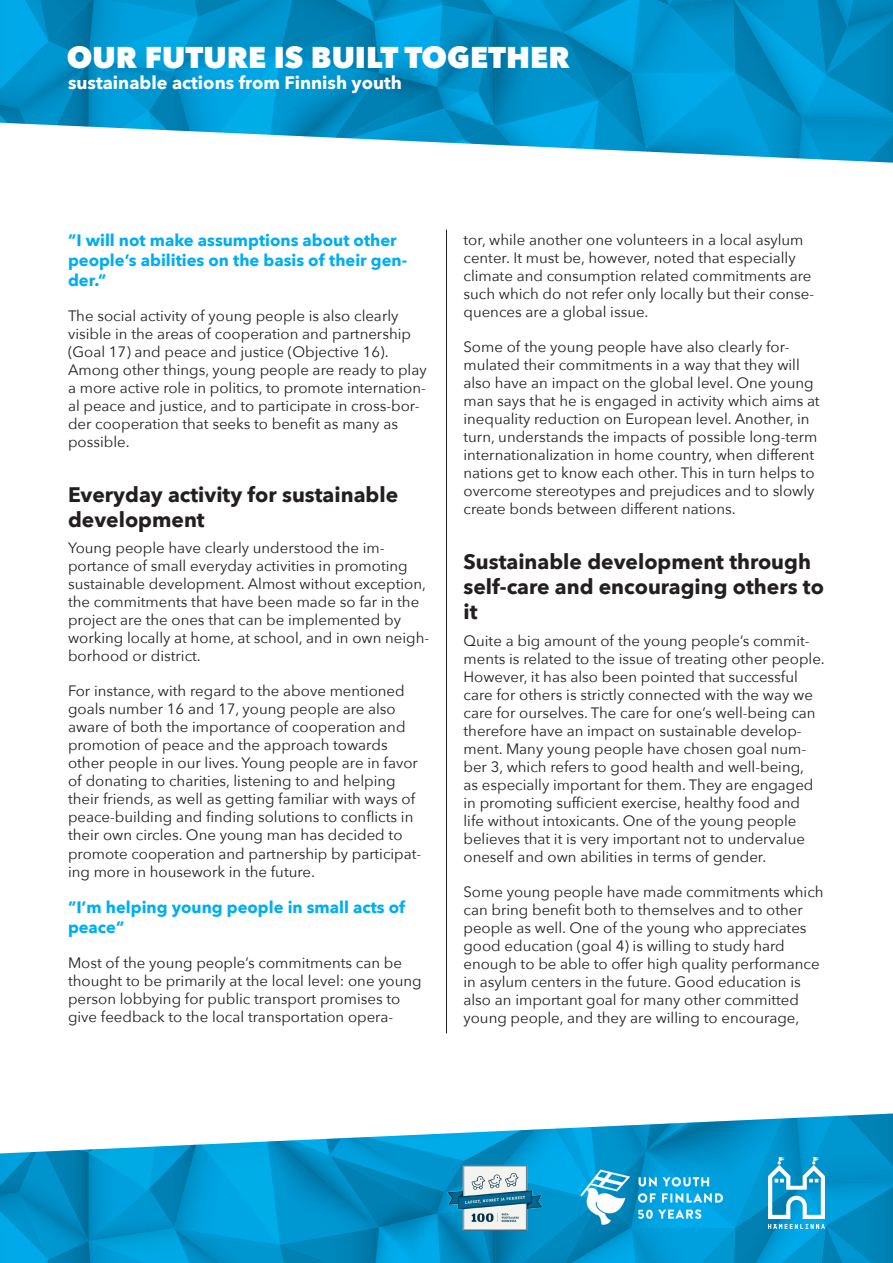
<style>
.page{position:relative;width:893px;height:1263px;background:#fff}
.page>*{position:absolute;margin:0;border:0;box-sizing:border-box;transform-origin:0 0}
.t1{font:800 30px "Avenir Next";color:#fff}
.Otsikko_2{font:700 21px/25.2px "Avenir Next";color:#231f20}
.t2{font:700 18px "Avenir Next";color:#fff}
.Lainaus_en{font:700 16.5px/19.8px "Avenir Next";color:#00aeef}
.Leipä_en{font:15px/18px "Avenir Next";color:#231f20}
</style>
<div class="page">
<svg style="left:0;top:0;width:893px;height:163px;background:#1fa0d1"></svg>
<hr style="left:446px;top:230px;width:1px;height:803px;background:#231f20">
<svg style="left:0;top:1113px;width:893px;height:150px"></svg>
<img style="left:445px;top:1164px;width:98px;height:67px">
<img style="left:566px;top:1162px;width:174px;height:70px">
<h1 class="t1" style="left:67px;top:39px;width:504px">OUR FUTURE IS BUILT TOGETHER</h1>
<p class="t2" style="left:68px;top:67px;width:335px">sustainable actions from Finnish youth</p>
<p class="Lainaus_en" style="left:68px;top:230px;width:341px">”I will not make assumptions about other people’s abilities on the basis of their gen&shy;der.”</p>
<p class="Leipä_en" style="left:68px;top:306px;width:360px">The social activity of young people is also clearly visible in the areas of cooperation and partnership (Goal 17) and peace and justice (Objective 16).<br>Among other things, young people are ready to play a more active role in politics, to promote internation&shy;al peace and justice, and to participate in cross-bor&shy;der cooperation that seeks to benefit as many as possible.</p>
<p class="Otsikko_2" style="left:68px;top:481px;width:332px">Everyday activity for sustainable development</p>
<p class="Leipä_en" style="left:68px;top:539px;width:363px">Young people have clearly understood the im&shy;portance of small everyday activities in promoting sustainable development. Almost without exception, the commitments that have been made so far in the project are the ones that can be implemented by working locally at home, at school, and in own neigh&shy;borhood or district.</p>
<p class="Leipä_en" style="left:68px;top:682px;width:355px">For instance, with regard to the above mentioned goals number 16 and 17, young people are also aware of both the importance of cooperation and promotion of peace and the approach towards other people in our lives. Young people are in favor of donating to charities, listening to and helping their friends, as well as getting familiar with ways of peace-building and finding solutions to conflicts in their own circles. One young man has decided to promote cooperation and partnership by participat&shy;ing more in housework in the future.</p>
<p class="Lainaus_en" style="left:68px;top:897px;width:339px">”I’m helping young people in small acts of peace”</p>
<p class="Leipä_en" style="left:68px;top:953px;width:355px">Most of the young people’s commitments can be thought to be primarily at the local level: one young person lobbying for public transport promises to give feedback to the local transportation opera-</p>
<p class="Leipä_en" style="left:463px;top:230px;width:352px">tor, while another one volunteers in a local asylum center. It must be, however, noted that especially climate and consumption related commitments are such which do not refer only locally but their conse&shy;quences are a global issue.</p>
<p class="Leipä_en" style="left:463px;top:337px;width:358px">Some of the young people have also clearly for&shy;mulated their commitments in a way that they will also have an impact on the global level. One young man says that he is engaged in activity which aims at inequality reduction on European level. Another, in turn, understands the impacts of possible long-term internationalization in home country, when different nations get to know each other. This in turn helps to overcome stereotypes and prejudices and to slowly create bonds between different nations.</p>
<p class="Otsikko_2" style="left:463px;top:548px;width:362px">Sustainable development through self-care and encouraging others to it</p>
<p class="Leipä_en" style="left:463px;top:631px;width:363px">Quite a big amount of the young people’s commit&shy;ments is related to the issue of treating other people.<br>However, it has also been pointed that successful care for others is strictly connected with the way we care for ourselves. The care for one’s well-being can therefore have an impact on sustainable develop&shy;ment. Many young people have chosen goal num&shy;ber 3, which refers to good health and well-being,<br>as especially important for them. They are engaged in promoting sufficient exercise, healthy food and<br>life without intoxicants. One of the young people believes that it is very important not to undervalue oneself and own abilities in terms of gender.</p>
<p class="Leipä_en" style="left:463px;top:882px;width:362px">Some young people have made commitments which can bring benefit both to themselves and to other people as well. One of the young who appreciates good education (goal 4) is willing to study hard enough to be able to offer high quality performance in asylum centers in the future. Good education is also an important goal for many other committed young people, and they are willing to encourage,</p>
</div>
